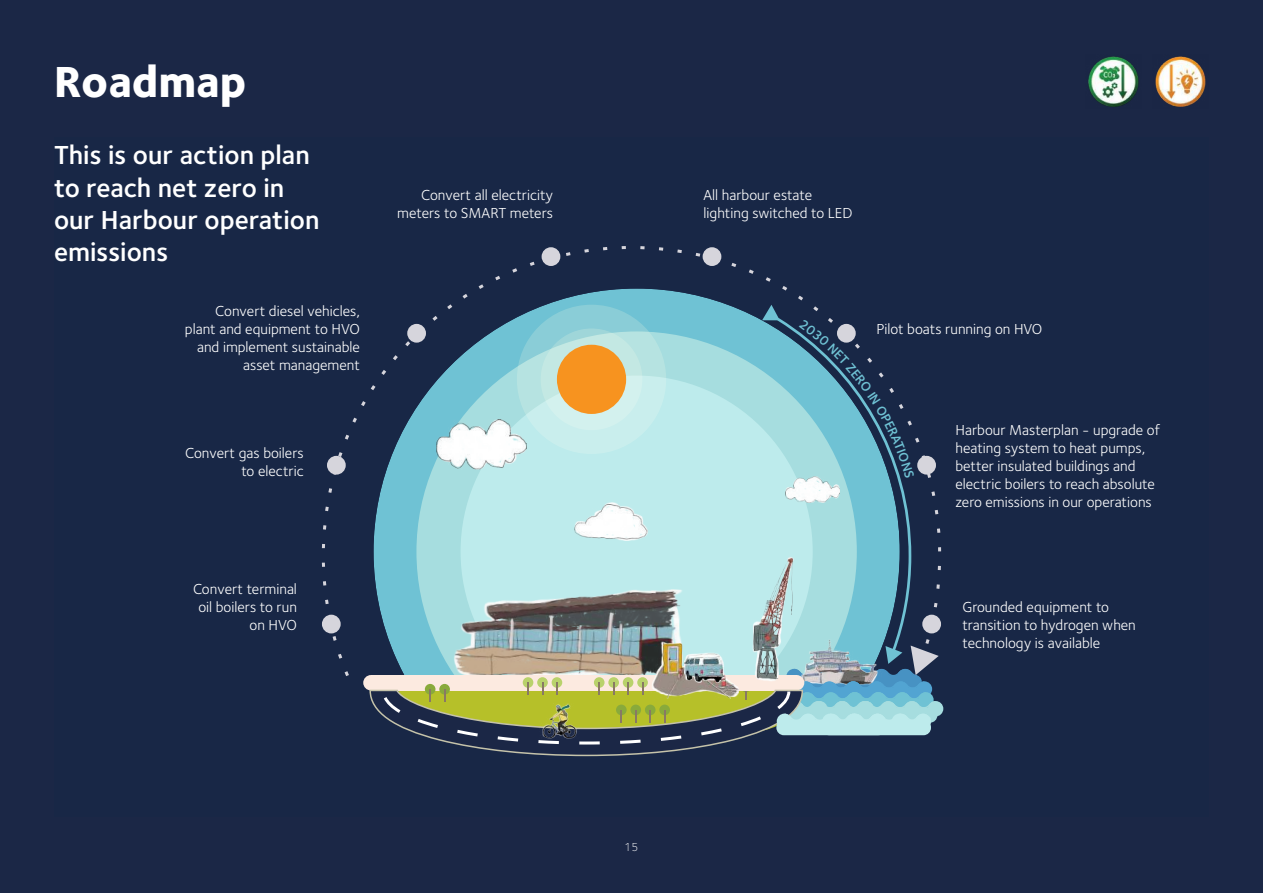
<style>
.page{position:relative;width:1263px;height:893px;background:#1b2746}
.page>*{position:absolute;margin:0;border:0;box-sizing:border-box;transform-origin:0 0}
.t1{font:800 45px "Foundry Sterling";color:#fff}
.t2{font:600 27px/32.4px "Foundry Sterling";color:#fff}
.t3{font:15px/18px "Foundry Sterling";color:#fff;text-align:right}
.t4{font:300 12px "Foundry Sterling";color:#fff}
</style>
<div class="page">
<div style="left:363px;top:675px;width:16px;height:15px;background:#fceae0;border-radius:50%"></div>
<div style="left:928px;top:701px;width:15px;height:15px;background:#a6dddf;border-radius:50%"></div>
<svg style="left:321px;top:246px;width:621px;height:433px"></svg>
<svg style="left:775px;top:316px;width:138px;height:330px;background:#8ac1cb"></svg>
<svg style="left:762px;top:305px;width:18px;height:15px"></svg>
<img style="left:367px;top:646px;width:572px;height:111px">
<img style="left:1088px;top:56px;width:51px;height:51px">
<img style="left:1155px;top:56px;width:51px;height:51px">
<svg style="left:799px;top:319px;width:115px;height:159px"></svg>
<h1 class="t1" style="left:54px;top:54px;width:194px">Roadmap</h1>
<h2 class="t2" style="left:54px;top:140px;width:267px">This is our action plan to reach net zero in our Harbour operation emissions</h2>
<p class="t3" style="left:185px;top:302px;width:176px">Convert diesel vehicles, plant and equipment to HVO and implement sustainable asset management</p>
<p class="t3" style="left:185px;top:444px;width:120px">Convert gas boilers to electric</p>
<p class="t3" style="left:193px;top:580px;width:105px">Convert terminal oil boilers to run on HVO</p>
<p class="t3" style="left:397px;top:186px;width:157px">Convert all electricity meters to SMART meters</p>
<p class="t3" style="left:703px;top:186px;width:150px;text-align:left">All harbour estate lighting switched to LED</p>
<p class="t3" style="left:876px;top:320px;width:168px">Pilot boats running on HVO</p>
<p class="t3" style="left:955px;top:421px;width:206px;text-align:left">Harbour Masterplan - upgrade of heating system to heat pumps, better insulated buildings and electric boilers to reach absolute zero emissions in our operations</p>
<p class="t3" style="left:962px;top:598px;width:175px;text-align:left">Grounded equipment to transition to hydrogen when technology is available</p>
<p class="t4" style="left:624px;top:839px;width:15px">15</p>
</div>
